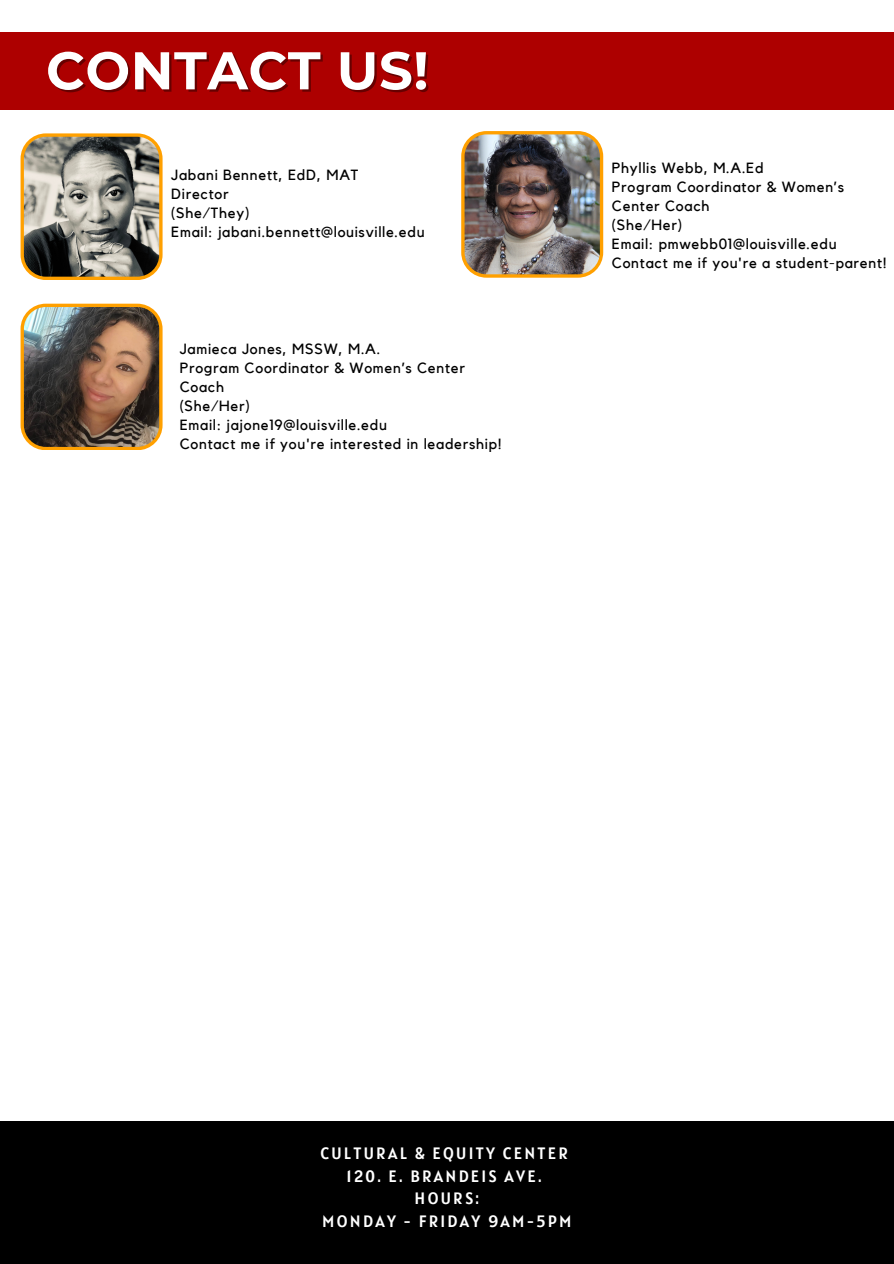
<style>
.page{position:relative;width:894px;height:1264px;background:#fff}
.page>*{position:absolute;margin:0;border:0;box-sizing:border-box;transform-origin:0 0}
.t1{font:700 52.95px "Montserrat";letter-spacing:.01em;color:#fff}
.t2{font:16.5px "Alatsi";letter-spacing:.14em;color:#fff}
.t3{font:14.7px/19px "Kollektif";letter-spacing:.05em;color:#000}
</style>
<div class="page">
<svg style="left:21px;top:133px;width:141px;height:147px"></svg>
<img style="left:21px;top:304px;width:141px;height:146px">
<img style="left:461px;top:131px;width:142px;height:147px">
<div style="left:0;top:32px;width:893px;height:78px;background:#ad0000"></div>
<div style="left:0;top:1121px;width:893px;height:142px;background:#000"></div>
<p class="t1" style="left:46px;top:38px;width:384px">CONTACT US!</p>
<p class="t3" style="left:171px;top:166px;width:189px">Jabani Bennett, EdD, MAT</p>
<p class="t3" style="left:171px;top:185px;width:59px">Director</p>
<p class="t3" style="left:171px;top:204px;width:80px">(She/They)</p>
<p class="t3" style="left:171px;top:223px;width:255px">Email: jabani.bennett@louisville.edu</p>
<p class="t3" style="left:180px;top:340px;width:202px">Jamieca Jones, MSSW, M.A.</p>
<p class="t3" style="left:180px;top:359px;width:287px">Program Coordinator &amp; Women’s Center<br>Coach</p>
<p class="t3" style="left:180px;top:397px;width:72px">(She/Her)</p>
<p class="t3" style="left:180px;top:416px;width:209px">Email: jajone19@louisville.edu</p>
<p class="t3" style="left:180px;top:435px;width:323px">Contact me if you're interested in leadership!</p>
<p class="t3" style="left:611px;top:159px;width:153px">Phyllis Webb, M.A.Ed</p>
<p class="t3" style="left:611px;top:178px;width:233px">Program Coordinator &amp; Women’s<br>Center Coach</p>
<p class="t3" style="left:611px;top:216px;width:72px">(She/Her)</p>
<p class="t3" style="left:611px;top:235px;width:226px">Email: pmwebb01@louisville.edu</p>
<p class="t3" style="left:611px;top:254px;width:276px">Contact me if you're a student-parent!</p>
<p class="t2" style="left:320px;top:1142px;width:249px">CULTURAL &amp; EQUITY CENTER</p>
<p class="t2" style="left:346px;top:1165px;width:196px">120. E. BRANDEIS AVE.</p>
<p class="t2" style="left:414px;top:1187px;width:66px">HOURS:</p>
<p class="t2" style="left:322px;top:1210px;width:251px">MONDAY - FRIDAY 9AM-5PM</p>
</div>
